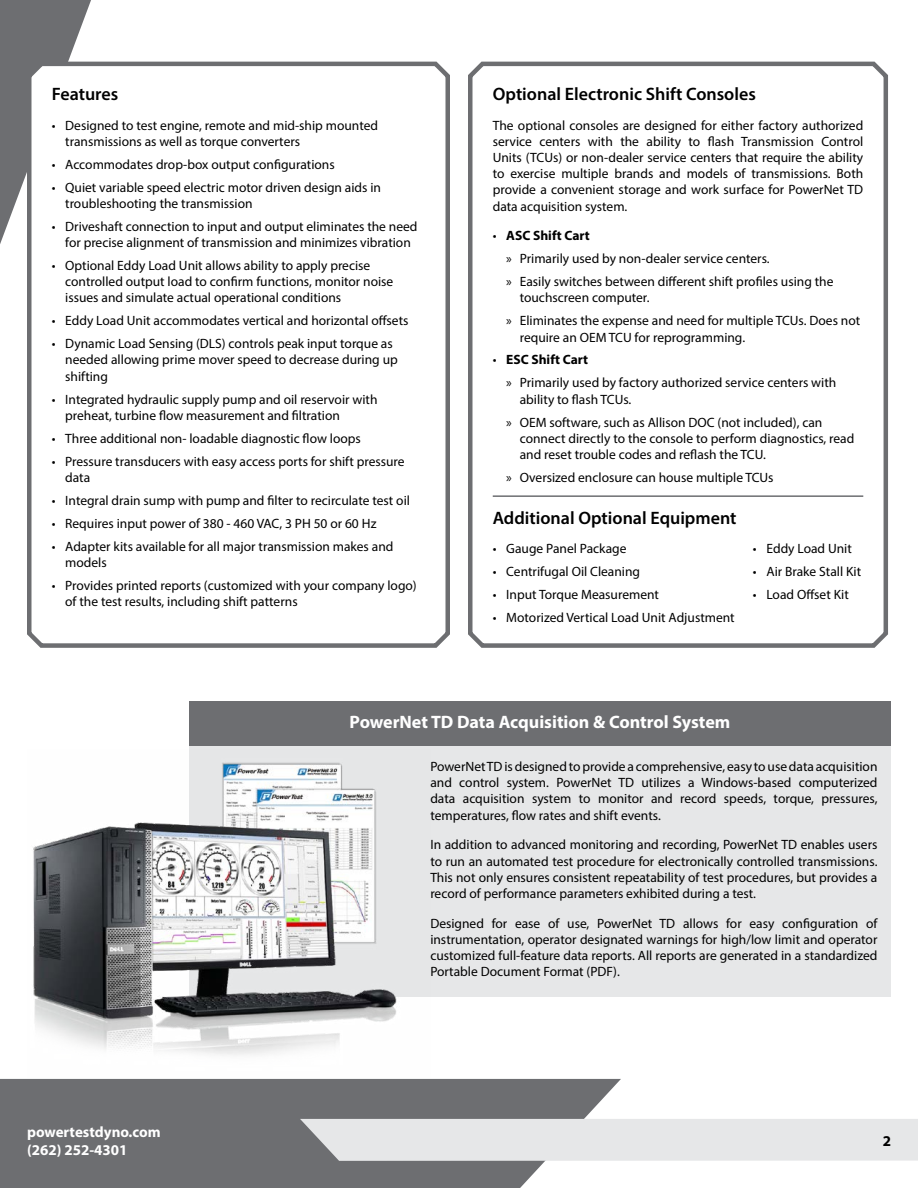
<style>
.page{position:relative;width:918px;height:1188px;background:#fff}
.page>*{position:absolute;margin:0;border:0;box-sizing:border-box;transform-origin:0 0}
.Heading_2{font:600 18px "Myriad Pro";color:#000}
.Heading_1{font:700 18px "Myriad Pro";color:#fff}
.t1{font:700 15px/18px "Myriad Pro";color:#fff}
.t2{font:700 15px "Myriad Pro";color:#000}
.Paragraph_Text{font:13.5px/16.2px "Myriad Pro";color:#000}
.t3{font:700 13.5px "Myriad Pro";color:#000}
.s1{font-weight:400}
</style>
<div class="page">
<svg style="left:0;top:0;width:91px;height:244px;background:#828385"></svg>
<div style="left:0;top:1079px;width:621px;height:109px;background:#6d6e71"></div>
<div style="left:300px;top:1119px;width:618px;height:42px;background:#e6e7e8"></div>
<div style="left:189px;top:701px;width:702px;height:296px;background:#e6e7e8"></div>
<div style="left:189px;top:701px;width:702px;height:45px;background:#6d6e71"></div>
<img style="left:33px;top:762px;width:364px;height:293px">
<svg style="left:25px;top:58px;width:425px;height:590px"></svg>
<svg style="left:468px;top:61px;width:420px;height:587px"></svg>
<p class="Heading_2" style="left:52px;top:82px;width:68px">Features</p>
<p class="Paragraph_Text" style="left:65px;top:117px;width:314px;text-indent:-14px">• Designed to test engine, remote and mid-ship mounted transmissions as well as torque converters</p>
<p class="Paragraph_Text" style="left:52px;top:156px;width:285px">• Accommodates drop-box output configurations</p>
<p class="Paragraph_Text" style="left:65px;top:179px;width:317px;text-indent:-14px">• Quiet variable speed electric motor driven design aids in troubleshooting the transmission</p>
<p class="Paragraph_Text" style="left:52px;top:218px;width:367px;text-align:center">• Driveshaft connection to input and output eliminates the need for precise alignment of transmission and minimizes vibration</p>
<p class="Paragraph_Text" style="left:65px;top:257px;width:330px;text-indent:-14px">• Optional Eddy Load Unit allows ability to apply precise controlled output load to confirm functions, monitor noise issues and simulate actual operational conditions</p>
<p class="Paragraph_Text" style="left:52px;top:312px;width:358px">• Eddy Load Unit accommodates vertical and horizontal offsets</p>
<p class="Paragraph_Text" style="left:65px;top:335px;width:334px;text-indent:-14px">• Dynamic Load Sensing (DLS) controls peak input torque as needed allowing prime mover speed to decrease during up shifting</p>
<p class="Paragraph_Text" style="left:65px;top:391px;width:314px;text-indent:-14px">• Integrated hydraulic supply pump and oil reservoir with preheat, turbine flow measurement and filtration</p>
<p class="Paragraph_Text" style="left:52px;top:430px;width:311px">• Three additional non- loadable diagnostic flow loops</p>
<p class="Paragraph_Text" style="left:65px;top:453px;width:341px;text-indent:-14px">• Pressure transducers with easy access ports for shift pressure data</p>
<p class="Paragraph_Text" style="left:52px;top:492px;width:360px">• Integral drain sump with pump and filter to recirculate test oil</p>
<p class="Paragraph_Text" style="left:52px;top:515px;width:326px">• Requires input power of 380 - 460 VAC, 3 PH 50 or 60 Hz</p>
<p class="Paragraph_Text" style="left:65px;top:538px;width:330px;text-indent:-14px">• Adapter kits available for all major transmission makes and models</p>
<p class="Paragraph_Text" style="left:65px;top:577px;width:353px;text-indent:-14px">• Provides printed reports (customized with your company logo) of the test results, including shift patterns</p>
<p class="Heading_2" style="left:493px;top:82px;width:265px">Optional Electronic Shift Consoles</p>
<p class="Paragraph_Text" style="left:493px;top:117px;width:372px;text-align:justify">The optional consoles are designed for either factory authorized service centers with the ability to flash Transmission Control Units (TCUs) or non-dealer service centers that require the ability to exercise multiple brands and models of transmissions. Both provide a convenient storage and work surface for PowerNet TD data acquisition system.</p>
<p class="t3" style="left:493px;top:227px;width:99px"><span class="s1">•</span> ASC Shift Cart</p>
<p class="Paragraph_Text" style="left:506px;top:250px;width:265px">» Primarily used by non-dealer service centers.</p>
<p class="Paragraph_Text" style="left:520px;top:273px;width:315px;text-indent:-14px">» Easily switches between different shift profiles using the touchscreen computer.</p>
<p class="Paragraph_Text" style="left:520px;top:312px;width:342px;text-indent:-14px">» Eliminates the expense and need for multiple TCUs. Does not require an OEM TCU for reprogramming.</p>
<p class="t3" style="left:493px;top:351px;width:97px"><span class="s1">•</span> ESC Shift Cart</p>
<p class="Paragraph_Text" style="left:520px;top:375px;width:318px;text-indent:-14px">» Primarily used by factory authorized service centers with ability to flash TCUs.</p>
<p class="Paragraph_Text" style="left:520px;top:414px;width:336px;text-indent:-14px">» OEM software, such as Allison DOC (not included), can connect directly to the console to perform diagnostics, read and reset trouble codes and reflash the TCU.</p>
<p class="Paragraph_Text" style="left:506px;top:469px;width:269px">» Oversized enclosure can house multiple TCUs</p>
<p class="Heading_2" style="left:493px;top:506px;width:245px">Additional Optional Equipment</p>
<p class="Paragraph_Text" style="left:493px;top:541px;width:135px">• Gauge Panel Package</p>
<p class="Paragraph_Text" style="left:493px;top:564px;width:149px">• Centrifugal Oil Cleaning</p>
<p class="Paragraph_Text" style="left:493px;top:587px;width:168px">• Input Torque Measurement</p>
<p class="Paragraph_Text" style="left:493px;top:609px;width:243px">• Motorized Vertical Load Unit Adjustment</p>
<p class="Paragraph_Text" style="left:753px;top:540px;width:100px">• Eddy Load Unit</p>
<p class="Paragraph_Text" style="left:753px;top:563px;width:110px">• Air Brake Stall Kit</p>
<p class="Paragraph_Text" style="left:753px;top:586px;width:97px">• Load Offset Kit</p>
<p class="t1" style="left:27px;top:1122px;width:135px">powertestdyno.com (262) 252-4301</p>
<p class="Heading_1" style="left:350px;top:710px;width:382px">PowerNet TD Data Acquisition &amp; Control System</p>
<p class="Paragraph_Text" style="left:430px;top:758px;width:449px;text-align:justify">PowerNet TD is designed to provide a comprehensive, easy to use data acquisition and control system. PowerNet TD utilizes a Windows-based computerized data acquisition system to monitor and record speeds, torque, pressures, temperatures, flow rates and shift events.</p>
<p class="Paragraph_Text" style="left:430px;top:837px;width:449px;text-align:justify">In addition to advanced monitoring and recording, PowerNet TD enables users to run an automated test procedure for electronically controlled transmissions.<br>This not only ensures consistent repeatability of test procedures, but provides a record of performance parameters exhibited during a test.</p>
<p class="Paragraph_Text" style="left:430px;top:915px;width:449px;text-align:justify">Designed for ease of use, PowerNet TD allows for easy configuration of instrumentation, operator designated warnings for high/low limit and operator customized full-feature data reports. All reports are generated in a standardized Portable Document Format (PDF).</p>
<p class="t2" style="left:883px;top:1131px;width:10px">2</p>
</div>
